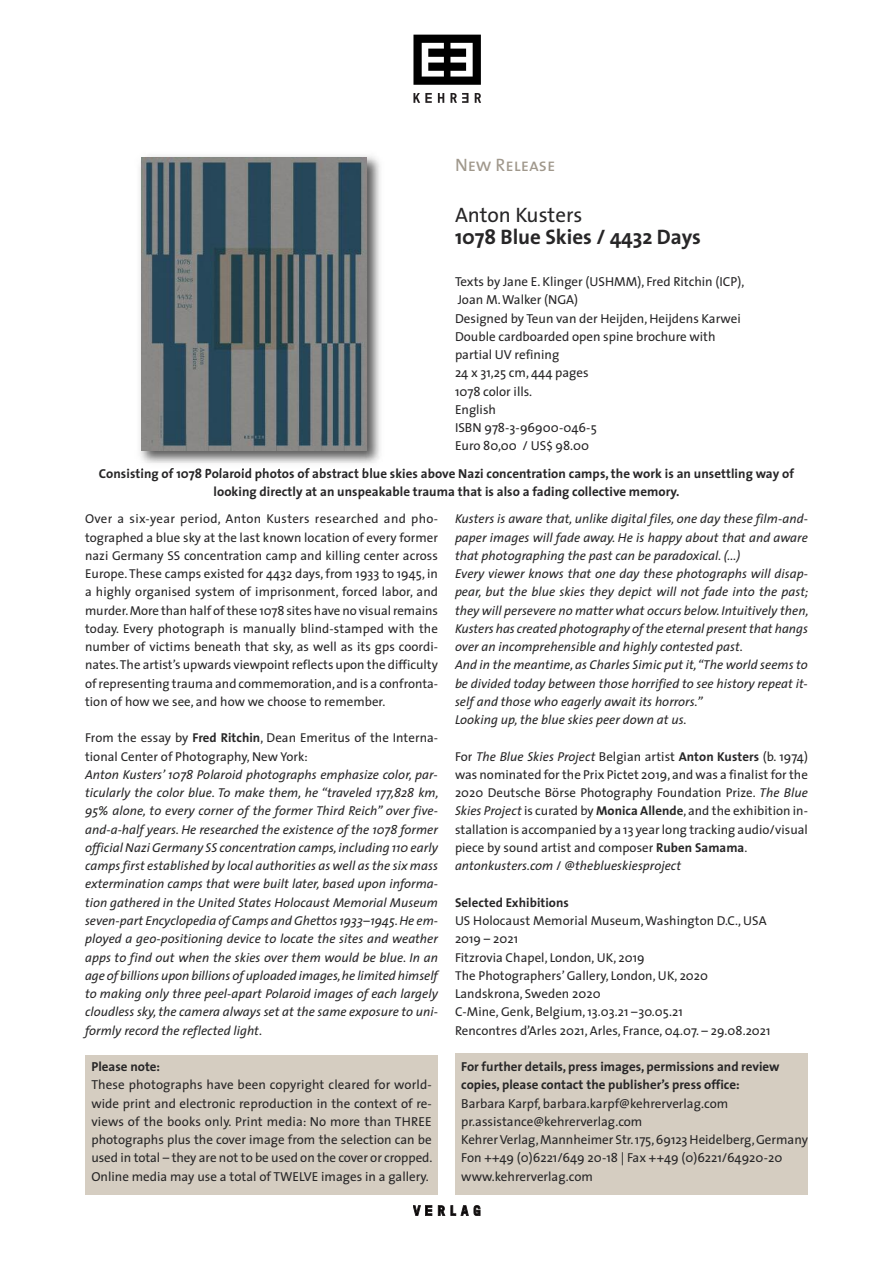
<style>
.page{position:relative;width:893px;height:1263px;background:#fff}
.page>*{position:absolute;margin:0;border:0;box-sizing:border-box;transform-origin:0 0}
.t1{font:700 21px "The Sans";color:#272627}
.t2{font:21px "The Sans";color:#272627}
.t3{font:18px "The Sans Caps";color:#a0988c}
.t4{font:13.05px/18.3px "The Sans";color:#272627}
.t5{font:700 13.05px/18.3px "The Sans";letter-spacing:.005em;color:#272627;text-align:center}
.t6{font:italic 12.9px/18.3px "The Sans";letter-spacing:.005em;color:#272627;text-align:justify}
.t7{font:12.9px/18.3px "The Sans";letter-spacing:.005em;color:#272627}
.t8{font:700 12.9px "The Sans";letter-spacing:.005em;color:#272627}
.s1{font-weight:700}
.s2{font-style:italic}
</style>
<div class="page">
<svg style="left:475px;top:93px;width:6px;height:10px"></svg>
<svg style="left:413px;top:93px;width:19px;height:10px"></svg>
<svg style="left:438px;top:93px;width:6px;height:10px"></svg>
<svg style="left:450px;top:93px;width:18px;height:10px"></svg>
<svg style="left:413px;top:35px;width:68px;height:50px"></svg>
<svg style="left:438px;top:1205px;width:7px;height:11px"></svg>
<svg style="left:451px;top:1205px;width:29px;height:11px"></svg>
<svg style="left:413px;top:1205px;width:19px;height:11px"></svg>
<div style="left:85px;top:1055px;width:353px;height:140px;background:#d5cdc1"></div>
<div style="left:455px;top:1054px;width:353px;height:141px;background:#d5cdc1"></div>
<img style="left:140px;top:155px;width:240px;height:315px">
<img style="left:136px;top:468px;width:59px;height:2px">
<img style="left:141px;top:157px;width:226px;height:293px">
<h2 class="t3" style="left:455px;top:159px;width:102px">New Release</h2>
<h1 class="t2" style="left:455px;top:206px;width:129px">Anton Kusters</h1>
<h1 class="t1" style="left:455px;top:229px;width:247px">1078 Blue Skies / 4432 Days</h1>
<p class="t4" style="left:455px;top:274px;width:291px">Texts by Jane E. Klinger (USHMM), Fred Ritchin (ICP),<br>Joan M.Walker (NGA)<br>Designed by Teun van der Heijden, Heijdens Karwei<br>Double cardboarded open spine brochure with partial UV refining<br>24 x 31,25 cm, 444 pages<br>1078 color ills.<br>English<br>ISBN 978-3-96900-046-5<br>Euro 80,00 / US$ 98.00</p>
<p class="t5" style="left:99px;top:465px;width:696px">Consisting of 1078 Polaroid photos of abstract blue skies above Nazi concentration camps, the work is an unsettling way of looking directly at an unspeakable trauma that is also a fading collective memory.</p>
<p class="t7" style="left:85px;top:511px;width:355px;text-align:justify">Over a six-year period, Anton Kusters researched and pho&shy;tographed a blue sky at the last known location of every former nazi Germany SS concentration camp and killing center across Europe.These camps existed for 4432 days,from 1933 to 1945, in a highly organised system of imprisonment, forced labor, and murder.More than half ofthese 1078 sites have no visual remains today. Every photograph is manually blind-stamped with the number of victims beneath that sky, as well as its gps coordi&shy;nates.The artist’s upwards viewpoint reflects upon the difficulty of representing trauma and commemoration,and is a confronta&shy;tion of how we see, and how we choose to remember.</p>
<p class="t7" style="left:85px;top:730px;width:355px">From the essay by <span class="s1">Fred Ritchin</span>, Dean Emeritus of the Interna&shy;tional Center of Photography, New York:</p>
<p class="t6" style="left:85px;top:767px;width:355px">Anton Kusters’ 1078 Polaroid photographs emphasize color, par&shy;ticularly the color blue. To make them, he “traveled 177,828 km, 95% alone, to every corner of the former Third Reich” over five&shy;and-a-half years. He researched the existence of the 1078 former official Nazi Germany SS concentration camps, including 110 early campsfirst established by local authorities as well as the six mass extermination camps that were built later, based upon informa&shy;tion gathered in the United States Holocaust Memorial Museum seven-part Encyclopedia of Camps and Ghettos 1933–1945.He em&shy;ployed a geo-positioning device to locate the sites and weather apps to find out when the skies over them would be blue. In an age of billions upon billions of uploaded images,he limited himself to making only three peel-apart Polaroid images of each largely cloudless sky,the camera always set at the same exposure to uni&shy;formly record the reflected light.</p>
<p class="t5" style="left:91px;top:1059px;width:70px">Please note:</p>
<p class="t4" style="left:91px;top:1077px;width:342px;text-align:justify">These photographs have been copyright cleared for world&shy;wide print and electronic reproduction in the context of re&shy;views of the books only. Print media: No more than THREE photographs plus the cover image from the selection can be used in total – they are not to be used on the cover or cropped.<br>Online media may use a total of TWELVE images in a gallery.</p>
<p class="t6" style="left:455px;top:511px;width:355px;text-align:left">Kusters is aware that, unlike digital files, one day these film-and&shy;paper images will fade away. He is happy about that and aware that photographing the past can be paradoxical. (...)<br>Every viewer knows that one day these photographs will disap&shy;pear, but the blue skies they depict will not fade into the past; they will persevere no matter what occurs below. Intuitively then, Kusters has created photography ofthe eternal present that hangs over an incomprehensible and highly contested past.<br>And in the meantime, as Charles Simic put it,“The world seems to be divided today between those horrified to see history repeat it&shy;self and those who eagerly await its horrors.”<br>Looking up, the blue skies peer down at us.</p>
<p class="t7" style="left:455px;top:748px;width:354px">For <span class="s2">The Blue Skies Project</span> Belgian artist <span class="s1">Anton Kusters</span> (b. 1974) was nominated for the Prix Pictet 2019,and was a finalist for the 2020 Deutsche Börse Photography Foundation Prize. <span class="s2">The Blue Skies Project</span> is curated by <span class="s1">Monica Allende</span>, and the exhibition in&shy;stallation is accompanied by a 13 year long tracking audio/visual piece by sound artist and composer <span class="s1">Ruben Samama</span>. <span class="s2">antonkusters.com</span> / <span class="s2">@theblueskiesproject</span></p>
<p class="t8" style="left:455px;top:897px;width:115px">Selected Exhibitions</p>
<p class="t7" style="left:455px;top:913px;width:317px">US Holocaust Memorial Museum,Washington D.C., USA 2019 – 2021<br>Fitzrovia Chapel, London, UK, 2019<br>The Photographers’Gallery, London, UK, 2020<br>Landskrona, Sweden 2020<br>C-Mine, Genk, Belgium, 13.03.21 –30.05.21<br>Rencontres d’Arles 2021, Arles, France, 04.07. – 29.08.2021</p>
<p class="t5" style="left:461px;top:1059px;width:320px;text-align:left">For further details, press images, permissions and review copies, please contact the publisher’s press office:</p>
<p class="t4" style="left:461px;top:1095px;width:348px">Barbara Karpf, barbara.karpf@kehrerverlag.com pr.assistance@kehrerverlag.com<br>KehrerVerlag,Mannheimer Str.175,69123Heidelberg,Germany Fon ++49 (0)6221/649 20-18 | Fax ++49 (0)6221/64920-20 www.kehrerverlag.com</p>
</div>
